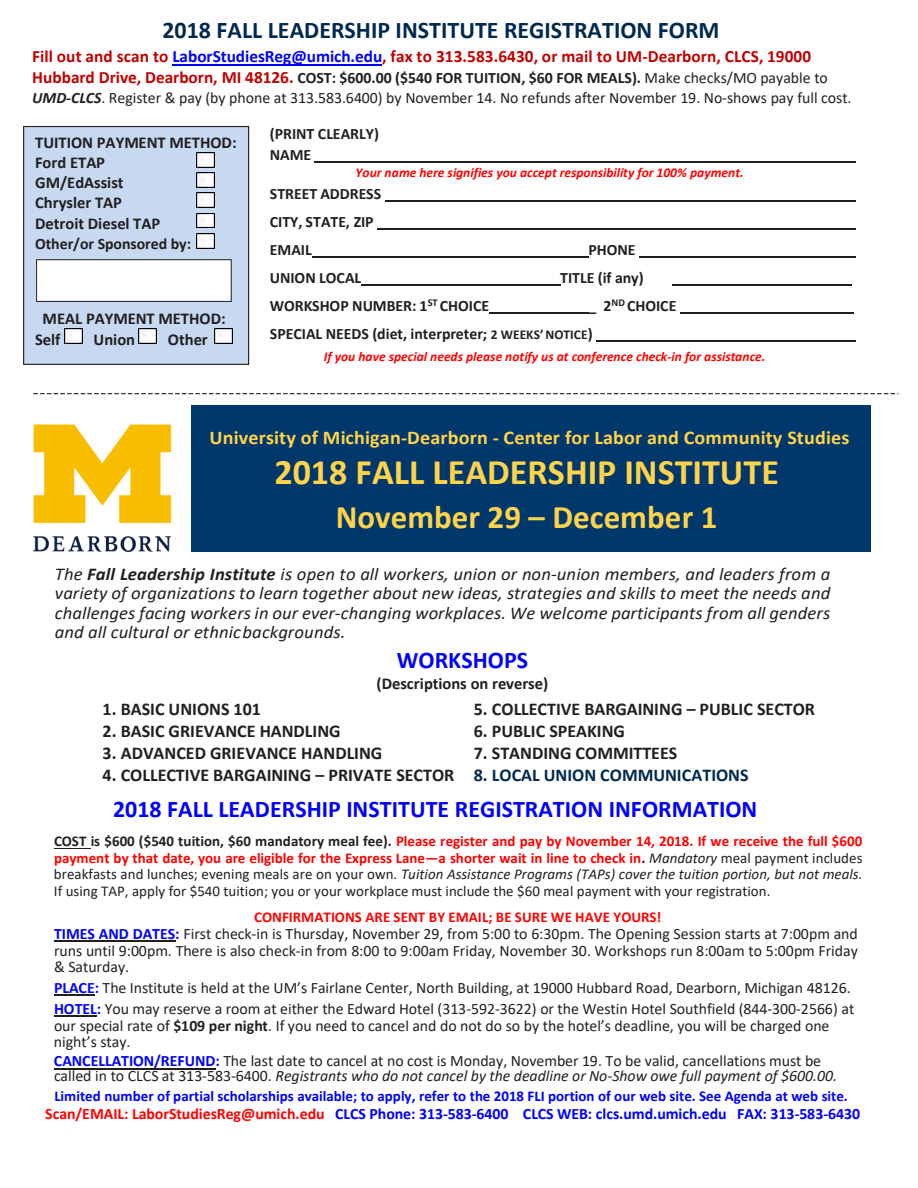
<style>
.page{position:relative;width:918px;height:1188px;background:#fff}
.page>*{position:absolute;margin:0;border:0;box-sizing:border-box;transform-origin:0 0}
.t1{font:700 36px "Calibri";color:#ffd34a}
.t2{font:700 33px "Calibri";color:#ffd34a}
.t3{font:700 24px "Calibri";color:#00f}
.t4{font:700 24px "Calibri";color:#002950}
.t5{font:700 19.5px "Calibri";letter-spacing:.01em;color:#ffd34a}
.t6{font:italic 18px/19.5px "Calibri";letter-spacing:.005em;color:#221f1f;text-align:justify;scale:1.04 1}
.t7{font:700 18px "Calibri";color:#231f20}
.t8{font:700 17.25px "Calibri";letter-spacing:.005em;color:#c00000}
.t9{font:700 16.5px/20.1px "Calibri";color:#231f20}
.t10{font:15.9px/16.5px "Calibri";color:#231f20}
.t11{font:700 15.9px/28px "Calibri";letter-spacing:-.005em;color:#231f20}
.t12{font:700 15.9px "Calibri";letter-spacing:-.005em;color:#00f}
.t13{font:15px/16.5px "Calibri";color:#231f20;text-align:justify}
.t14{font:700 15px "Calibri";color:#00f}
.t15{font:700 15px "Calibri";letter-spacing:.005em;color:#f00}
.t16{font:italic 700 13.5px "Calibri";color:#f00}
.s1{color:#00f}
.s2{font-weight:700;font-size:17.25px;color:#c00000}
.s3{font-weight:700}
.s4{font-weight:700;font-style:italic}
.s5{font-size:13.5px}
.s6{color:#002950}
.s7{font-weight:700;color:#f00}
.s8{font-style:italic}
.s9{font-weight:700;color:#00f}
.s10{color:#f00}
</style>
<div class="page">
<hr style="left:315px;top:162px;width:541px;height:1px;background:#231f20">
<hr style="left:385px;top:201px;width:471px;height:1px;background:#231f20">
<hr style="left:377px;top:229px;width:479px;height:1px;background:#231f20">
<hr style="left:312px;top:257px;width:276px;height:1px;background:#231f20">
<hr style="left:639px;top:257px;width:217px;height:1px;background:#231f20">
<hr style="left:361px;top:285px;width:199px;height:1px;background:#231f20">
<hr style="left:672px;top:285px;width:180px;height:1px;background:#231f20">
<hr style="left:489px;top:313px;width:99px;height:1px;background:#231f20">
<hr style="left:680px;top:313px;width:174px;height:1px;background:#231f20">
<hr style="left:596px;top:341px;width:260px;height:1px;background:#231f20">
<hr style="left:54px;top:848px;width:37px;height:1px;background:#231f20">
<hr style="left:54px;top:941px;width:121px;height:1px;background:#231f20">
<hr style="left:54px;top:995px;width:41px;height:1px;background:#231f20">
<hr style="left:54px;top:1016px;width:43px;height:1px;background:#231f20">
<hr style="left:54px;top:1068px;width:161px;height:1px;background:#231f20">
<svg style="left:33px;top:393px;width:865px;height:1px"></svg>
<img style="left:33px;top:424px;width:139px;height:128px">
<div style="left:191px;top:406px;width:680px;height:146px;background:#00386c"></div>
<div style="left:24px;top:127px;width:225px;height:237px;background:#c6d9f1"></div>
<img style="left:197px;top:153px;width:18px;height:14px">
<img style="left:197px;top:173px;width:18px;height:14px">
<img style="left:197px;top:193px;width:18px;height:15px">
<img style="left:197px;top:213px;width:18px;height:15px">
<img style="left:197px;top:233px;width:18px;height:15px">
<img style="left:64px;top:329px;width:18px;height:14px">
<img style="left:138px;top:329px;width:18px;height:14px">
<img style="left:215px;top:329px;width:18px;height:14px">
<div style="left:37px;top:260px;width:194px;height:41px;background:#fff"></div>
<div style="left:36px;top:259px;width:196px;height:43px;border:1px solid #231f20"></div>
<div style="left:23px;top:126px;width:226px;height:239px;border:1px solid #231f20"></div>
<hr style="left:173px;top:65px;width:209px;height:1px;background:#00f">
<h3 class="t4" style="left:162px;top:13px;width:559px">2018 FALL LEADERSHIP INSTITUTE REGISTRATION FORM</h3>
<p class="t8" style="left:32px;top:44px;width:781px">Fill out and scan to <span class="s1">LaborStudiesReg@umich.edu</span>, fax to 313.583.6430, or mail to UM-Dearborn, CLCS, 19000</p>
<p class="t10" style="left:32px;top:67px;width:821px;line-height:20px"><span class="s2">Hubbard Drive, Dearborn, MI 48126.</span> <span class="s3">COST: $600.00 ($540 FOR TUITION, $60 FOR MEALS).</span> Make checks/MO payable to<br><span class="s4">UMD-CLCS</span>. Register &amp; pay (by phone at 313.583.6400) by November 14. No refunds after November 19. No-shows pay full cost.</p>
<p class="t11" style="left:270px;top:123px;width:111px;line-height:21px">(PRINT CLEARLY)<br>NAME</p>
<p class="t16" style="left:356px;top:163px;width:390px">Your name here signifies you accept responsibility for 100% payment.</p>
<p class="t11" style="left:270px;top:179px;width:113px">STREET ADDRESS<br>CITY, STATE, ZIP<br>EMAIL</p>
<p class="t9" style="left:35px;top:132px;width:203px">TUITION PAYMENT METHOD:<br>Ford ETAP<br>GM/EdAssist<br>Chrysler TAP<br>Detroit Diesel TAP</p>
<p class="t11" style="left:35px;top:229px;width:158px">Other/or Sponsored by:</p>
<p class="t11" style="left:588px;top:235px;width:49px">PHONE</p>
<p class="t9" style="left:35px;top:308px;width:192px;line-height:20.5px;text-indent:8px">MEAL PAYMENT METHOD:<br>Self</p>
<p class="t9" style="left:94px;top:329px;width:43px">Union</p>
<p class="t9" style="left:168px;top:329px;width:41px">Other</p>
<p class="t11" style="left:270px;top:263px;width:93px">UNION LOCAL</p>
<p class="t11" style="left:560px;top:263px;width:85px">TITLE (if any)</p>
<p class="t11" style="left:270px;top:292px;width:221px">WORKSHOP NUMBER: 1<sup>ST</sup> CHOICE</p>
<p class="t11" style="left:270px;top:292px;width:408px;text-indent:319px">_ 2<sup>ND</sup> CHOICE<br>SPECIAL NEEDS (diet, interpreter; <span class="s5">2 WEEKS’NOTICE</span>)</p>
<p class="t16" style="left:324px;top:347px;width:443px">If you have special needs please notify us at conference check-in for assistance.</p>
<p class="t5" style="left:210px;top:424px;width:641px">University of Michigan-Dearborn - Center for Labor and Community Studies</p>
<h1 class="t1" style="left:274px;top:446px;width:506px">2018 FALL LEADERSHIP INSTITUTE</h1>
<h2 class="t2" style="left:336px;top:494px;width:383px">November 29 – December 1</h2>
<p class="t6" style="left:55px;top:563px;width:747px">The <span class="s3">Fall Leadership Institute</span> is open to all workers, union or non-union members, and leaders from a variety of organizations to learn together about new ideas, strategies and skills to meet the needs and challenges facing workers in our ever-changing workplaces. We welcome participants from all genders and all cultural or ethnicbackgrounds.</p>
<h3 class="t3" style="left:397px;top:643px;width:133px">WORKSHOPS</h3>
<p class="t9" style="left:377px;top:674px;width:173px">(Descriptions on reverse)</p>
<p class="t7" style="left:103px;top:696px;width:160px">1. BASIC UNIONS 101</p>
<p class="t7" style="left:474px;top:696px;width:343px">5. COLLECTIVE BARGAINING – PUBLIC SECTOR</p>
<p class="t7" style="left:103px;top:718px;width:240px">2. BASIC GRIEVANCE HANDLING</p>
<p class="t7" style="left:474px;top:718px;width:153px">6. PUBLIC SPEAKING</p>
<p class="t7" style="left:103px;top:740px;width:281px">3. ADVANCED GRIEVANCE HANDLING</p>
<p class="t7" style="left:474px;top:740px;width:205px">7. STANDING COMMITTEES</p>
<p class="t7" style="left:103px;top:762px;width:648px">4. COLLECTIVE BARGAINING – PRIVATE SECTOR <span class="s6">8. LOCAL UNION COMMUNICATIONS</span></p>
<h3 class="t3" style="left:113px;top:792px;width:646px">2018 FALL LEADERSHIP INSTITUTE REGISTRATION INFORMATION</h3>
<p class="t13" style="left:54px;top:833px;width:810px"><span class="s3">COST is $600 ($540 tuition, $60 mandatory meal fee).</span> <span class="s7">Please register and pay by November 14, 2018. If we receive the full $600 payment by that date, you are eligible for the Express Lane—a shorter wait in line to check in</span><span class="s3">.</span> <span class="s8">Mandatory</span> meal payment includes breakfasts and lunches; evening meals are on your own. <span class="s8">Tuition Assistance Programs (TAPs) cover the tuition portion, but not meals.<br></span>If using TAP, apply for $540 tuition; you or your workplace must include the $60 meal payment with your registration.</p>
<p class="t15" style="left:254px;top:906px;width:409px">CONFIRMATIONS ARE SENT BY EMAIL; BE SURE WE HAVE YOURS!</p>
<p class="t10" style="left:54px;top:925px;width:805px;text-align:justify"><span class="s9">TIMES AND DATES:</span> First check-in is Thursday, November 29, from 5:00 to 6:30pm. The Opening Session starts at 7:00pm and runs until 9:00pm. There is also check-in from 8:00 to 9:00am Friday, November 30. Workshops run 8:00am to 5:00pm Friday &amp; Saturday.</p>
<p class="t10" style="left:54px;top:977px;width:802px;line-height:20.9px"><span class="s9">PLACE:</span> The Institute is held at the UM’s Fairlane Center, North Building, at 19000 Hubbard Road, Dearborn, Michigan 48126.<br><span class="s9">HOTEL:</span> You may reserve a room at either the Edward Hotel (313-592-3622) or the Westin Hotel Southfield (844-300-2566) at</p>
<p class="t10" style="left:54px;top:1017px;width:777px">our special rate of <span class="s3">$109 per night</span>. If you need to cancel and do not do so by the hotel’s deadline, you will be charged one night’s stay.</p>
<p class="t10" style="left:54px;top:1053px;width:785px;line-height:15.1px"><span class="s9">CANCELLATION/REFUND:</span> The last date to cancel at no cost is Monday, November 19. To be valid, cancellations must be called in to CLCS at 313-583-6400. <span class="s8">Registrants who do not cancel by the deadline or No-Show owe full payment of $600.00.</span></p>
<p class="t14" style="left:54px;top:1086px;width:795px">Limited number of partial scholarships available; to apply, refer to the 2018 FLI portion of our web site. See Agenda at web site.</p>
<p class="t12" style="left:45px;top:1103px;width:816px"><span class="s10">Scan/EMAIL: LaborStudiesReg@umich.edu</span> CLCS Phone: 313-583-6400 CLCS WEB: clcs.umd.umich.edu FAX: 313-583-6430</p>
</div>
